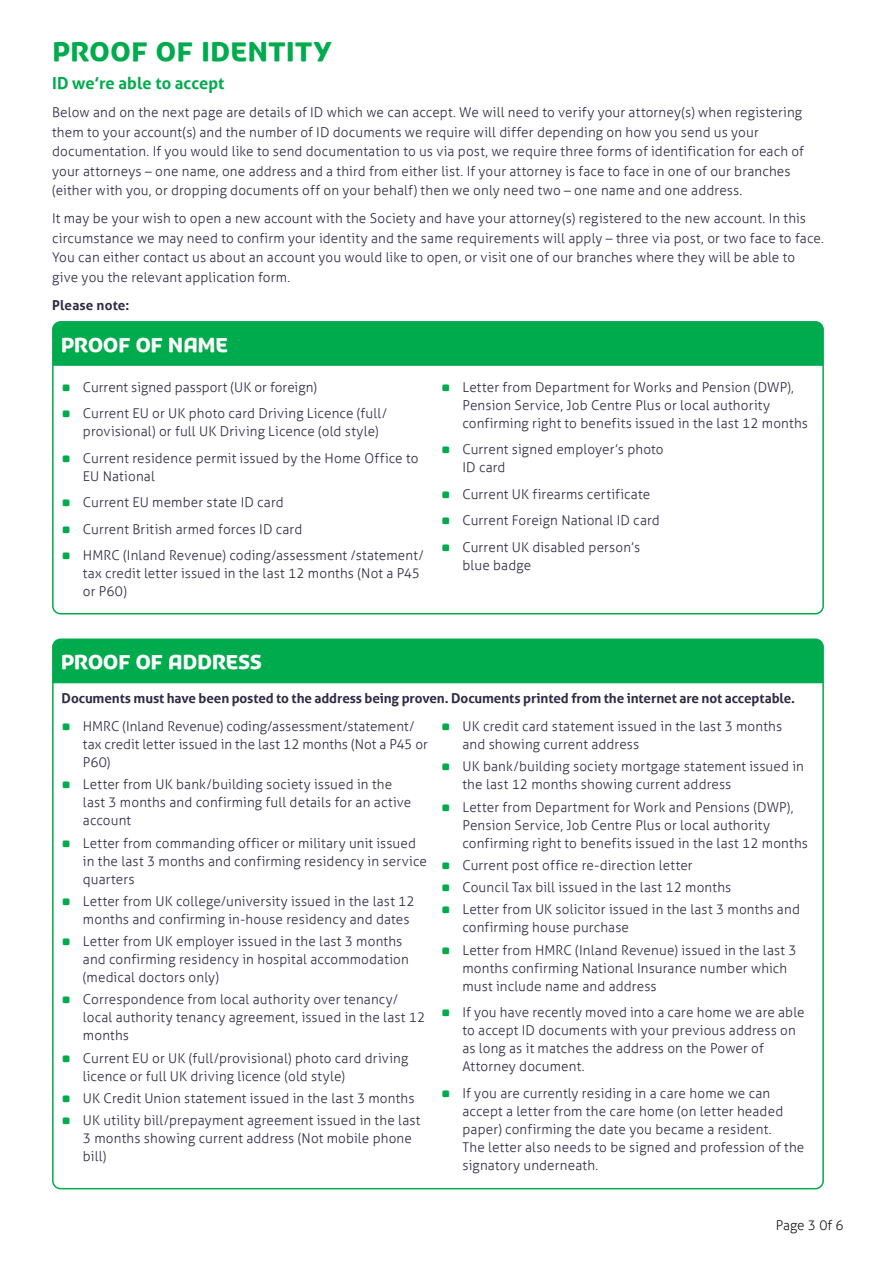
<style>
.page{position:relative;width:893px;height:1263px;background:#fff}
.page>*{position:absolute;margin:0;border:0;box-sizing:border-box;transform-origin:0 0}
.t1{font:36px "YBSG Headline";letter-spacing:-.005em;color:#00ab4d}
.Body_Header{font:27px "YBSG Headline";letter-spacing:-.02em;color:#fff}
.t2{font:700 16.5px "YBSG Aller";letter-spacing:.005em;color:#00ab4d}
.t3{font:300 13.5px/18px "YBSG Aller";letter-spacing:.01em;color:#322c46}
.t4{font:700 13.5px "YBSG Aller";letter-spacing:-.005em;color:#322c46}
.t5{font:700 13.5px "YBSG Aller";letter-spacing:.015em;color:#322c46}
.t6{font:300 13.5px "YBSG Aller";letter-spacing:-.005em;color:#231f20}
.s1{font-family:"YBSG Headline";font-weight:400;font-size:27px;color:#00ab4d}
</style>
<div class="page">
<div style="left:53px;top:322px;width:770px;height:292px;background:#00ab4d;border-radius:8px"></div>
<div style="left:52px;top:366px;width:772px;height:248px;background:#fff"></div>
<div style="left:52px;top:321px;width:772px;height:293px;border:2px solid #00ab4d;border-radius:8px"></div>
<div style="left:53px;top:639px;width:770px;height:550px;background:#00ab4d;border-radius:8px"></div>
<div style="left:52px;top:683px;width:772px;height:506px;background:#fff"></div>
<p class="t1" style="left:52px;top:34px;width:281px">proof of identity</p>
<p class="t2" style="left:52px;top:73px;width:174px">ID we’re able to accept</p>
<p class="t3" style="left:52px;top:103px;width:753px;line-height:19.5px">Below and on the next page are details of ID which we can accept. We will need to verify your attorney(s) when registering them to your account(s) and the number of ID documents we require will differ depending on how you send us your documentation. If you would like to send documentation to us via post, we require three forms of identification for each of your attorneys – one name, one address and a third from either list. If your attorney is face to face in one of our branches (either with you, or dropping documents off on your behalf) then we only need two – one name and one address.</p>
<p class="t3" style="left:52px;top:209px;width:773px;line-height:19.5px">It may be your wish to open a new account with the Society and have your attorney(s) registered to the new account. In this circumstance we may need to confirm your identity and the same requirements will apply – three via post, or two face to face.<br>You can either contact us about an account you would like to open, or visit one of our branches where they will be able to give you the relevant application form.</p>
<p class="t5" style="left:52px;top:297px;width:79px">Please note:</p>
<p class="Body_Header" style="left:61px;top:331px;width:169px">proof of name</p>
<p class="t3" style="left:62px;top:378px;width:257px"><span class="s1">•</span> Current signed passport (UK or foreign)</p>
<p class="t3" style="left:83px;top:404px;width:306px;text-indent:-21px"><span class="s1">•</span> Current EU or UK photo card Driving Licence (full/ provisional) or full UK Driving Licence (old style)</p>
<p class="t3" style="left:83px;top:449px;width:337px;text-indent:-21px"><span class="s1">•</span> Current residence permit issued by the Home Office to<br>EU National</p>
<p class="t3" style="left:62px;top:493px;width:224px"><span class="s1">•</span> Current EU member state ID card</p>
<p class="t3" style="left:62px;top:520px;width:242px"><span class="s1">•</span> Current British armed forces ID card</p>
<p class="t3" style="left:83px;top:546px;width:343px;text-indent:-21px"><span class="s1">•</span> HMRC (Inland Revenue) coding/assessment /statement/ tax credit letter issued in the last 12 months (Not a P45 or P60)</p>
<p class="t3" style="left:462px;top:378px;width:347px;text-indent:-21px"><span class="s1">•</span> Letter from Department for Works and Pension (DWP),<br>Pension Service, Job Centre Plus or local authority confirming right to benefits issued in the last 12 months</p>
<p class="t3" style="left:462px;top:440px;width:203px;text-indent:-21px"><span class="s1">•</span> Current signed employer’s photo<br>ID card</p>
<p class="t3" style="left:441px;top:485px;width:211px"><span class="s1">•</span> Current UK firearms certificate</p>
<p class="t3" style="left:441px;top:511px;width:220px"><span class="s1">•</span> Current Foreign National ID card</p>
<p class="t3" style="left:462px;top:538px;width:179px;text-indent:-21px"><span class="s1">•</span> Current UK disabled person’s blue badge</p>
<p class="Body_Header" style="left:61px;top:648px;width:203px">proof of ADDRESS</p>
<p class="t4" style="left:62px;top:690px;width:735px">Documents must have been posted to the address being proven. Documents printed from the internet are not acceptable.</p>
<p class="t3" style="left:83px;top:717px;width:347px;text-indent:-21px"><span class="s1">•</span> HMRC (Inland Revenue) coding/assessment/statement/ tax credit letter issued in the last 12 months (Not a P45 or<br>P60)</p>
<p class="t3" style="left:83px;top:776px;width:330px;text-indent:-21px"><span class="s1">•</span> Letter from UK bank/building society issued in the last 3 months and confirming full details for an active account</p>
<p class="t3" style="left:83px;top:834px;width:346px;text-indent:-21px"><span class="s1">•</span> Letter from commanding officer or military unit issued in the last 3 months and confirming residency in service quarters</p>
<p class="t3" style="left:83px;top:892px;width:333px;text-indent:-21px"><span class="s1">•</span> Letter from UK college/university issued in the last 12 months and confirming in-house residency and dates</p>
<p class="t3" style="left:83px;top:932px;width:327px;text-indent:-21px"><span class="s1">•</span> Letter from UK employer issued in the last 3 months and confirming residency in hospital accommodation (medical doctors only)</p>
<p class="t3" style="left:83px;top:991px;width:344px;text-indent:-21px"><span class="s1">•</span> Correspondence from local authority over tenancy/ local authority tenancy agreement, issued in the last 12 months</p>
<p class="t3" style="left:83px;top:1049px;width:327px;text-indent:-21px"><span class="s1">•</span> Current EU or UK (full/provisional) photo card driving licence or full UK driving licence (old style)</p>
<p class="t3" style="left:62px;top:1089px;width:354px"><span class="s1">•</span> UK Credit Union statement issued in the last 3 months</p>
<p class="t3" style="left:83px;top:1111px;width:339px;text-indent:-21px"><span class="s1">•</span> UK utility bill/prepayment agreement issued in the last<br>3 months showing current address (Not mobile phone bill)</p>
<p class="t3" style="left:462px;top:717px;width:321px;text-indent:-21px"><span class="s1">•</span> UK credit card statement issued in the last 3 months and showing current address</p>
<p class="t3" style="left:462px;top:758px;width:343px;text-indent:-21px"><span class="s1">•</span> UK bank/building society mortgage statement issued in the last 12 months showing current address</p>
<p class="t3" style="left:462px;top:798px;width:347px;text-indent:-21px"><span class="s1">•</span> Letter from Department for Work and Pensions (DWP),<br>Pension Service, Job Centre Plus or local authority confirming right to benefits issued in the last 12 months</p>
<p class="t3" style="left:441px;top:856px;width:253px"><span class="s1">•</span> Current post office re-direction letter</p>
<p class="t3" style="left:441px;top:878px;width:292px"><span class="s1">•</span> Council Tax bill issued in the last 12 months</p>
<p class="t3" style="left:462px;top:901px;width:339px;text-indent:-21px"><span class="s1">•</span> Letter from UK solicitor issued in the last 3 months and confirming house purchase</p>
<p class="t3" style="left:462px;top:941px;width:336px;text-indent:-21px"><span class="s1">•</span> Letter from HMRC (Inland Revenue) issued in the last 3 months confirming National Insurance number which must include name and address</p>
<p class="t3" style="left:462px;top:1003px;width:344px;text-indent:-21px"><span class="s1">•</span> If you have recently moved into a care home we are able to accept ID documents with your previous address on as long as it matches the address on the Power of Attorney document.</p>
<p class="t3" style="left:462px;top:1084px;width:343px;text-indent:-21px"><span class="s1">•</span> If you are currently residing in a care home we can accept a letter from the care home (on letter headed paper) confirming the date you became a resident.<br>The letter also needs to be signed and profession of the signatory underneath.</p>
<p class="t6" style="left:776px;top:1217px;width:69px">Page 3 0f 6</p>
</div>
